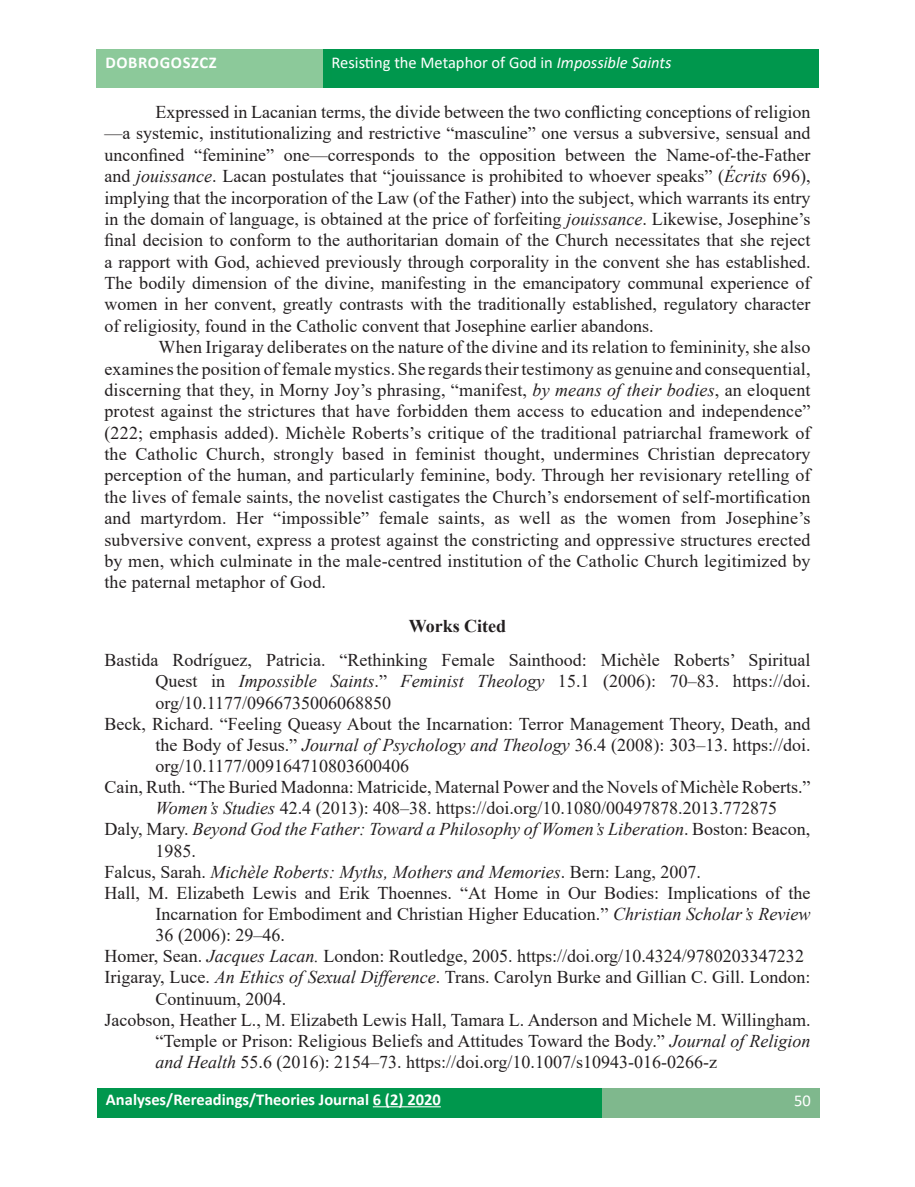
<style>
.page{position:relative;width:915px;height:1187px;background:#fff}
.page>*{position:absolute;margin:0;border:0;box-sizing:border-box;transform-origin:0 0}
.t1{font:18px/21.3px "Times New Roman";color:#231f20;text-align:justify}
.t2{font:italic 18px "Times New Roman";color:#231f20}
.t3{font:700 18px "Times New Roman";color:#231f20}
.t4{font:16.5px "Calibri";color:#fff}
.t5{font:700 16.5px "Calibri";color:#fff}
.t6{font:700 16.5px "Calibri";letter-spacing:.04em;color:#fff}
.s1{font-style:italic}
.s2{font-style:normal}
</style>
<div class="page">
<div style="left:97px;top:49px;width:226px;height:38px;background:#8cc99a"></div>
<div style="left:323px;top:49px;width:495px;height:38px;background:#00974d"></div>
<div style="left:602px;top:1088px;width:217px;height:30px;background:#7fb88d"></div>
<div style="left:97px;top:1088px;width:505px;height:30px;background:#00974d"></div>
<hr style="left:373px;top:1106px;width:67px;height:1px;background:#fff">
<p class="t6" style="left:105px;top:51px;width:113px">DOBROGOSZCZ</p>
<p class="t4" style="left:331px;top:51px;width:341px">Resisting the Metaphor of God in <span class="s1">Impossible Saints</span></p>
<p class="t1" style="left:104px;top:101px;width:707px;text-indent:51px">Expressed in Lacanian terms, the divide between the two conflicting conceptions of religion —a systemic, institutionalizing and restrictive “masculine” one versus a subversive, sensual and unconfined “feminine” one—corresponds to the opposition between the Name-of-the-Father and <span class="s1">jouissance</span>. Lacan postulates that “jouissance is prohibited to whoever speaks” (<span class="s1">Écrits</span> 696), implying that the incorporation of the Law (of the Father) into the subject, which warrants its entry in the domain of language, is obtained at the price of forfeiting <span class="s1">jouissance</span>. Likewise, Josephine’s final decision to conform to the authoritarian domain of the Church necessitates that she reject a rapport with God, achieved previously through corporality in the convent she has established.<br>The bodily dimension of the divine, manifesting in the emancipatory communal experience of women in her convent, greatly contrasts with the traditionally established, regulatory character of religiosity, found in the Catholic convent that Josephine earlier abandons.</p>
<p class="t1" style="left:104px;top:336px;width:707px;text-indent:54px">When Irigaray deliberates on the nature of the divine and its relation to femininity, she also examines the position of female mystics. She regards their testimony as genuine and consequential, discerning that they, in Morny Joy’s phrasing, “manifest, <span class="s1">by means of their bodies</span>, an eloquent protest against the strictures that have forbidden them access to education and independence” (222; emphasis added). Michèle Roberts’s critique of the traditional patriarchal framework of the Catholic Church, strongly based in feminist thought, undermines Christian deprecatory perception of the human, and particularly feminine, body. Through her revisionary retelling of the lives of female saints, the novelist castigates the Church’s endorsement of self-mortification and martyrdom. Her “impossible” female saints, as well as the women from Josephine’s subversive convent, express a protest against the constricting and oppressive structures erected by men, which culminate in the male-centred institution of the Catholic Church legitimized by the paternal metaphor of God.</p>
<p class="t3" style="left:408px;top:613px;width:99px">Works Cited</p>
<p class="t1" style="left:104px;top:649px;width:707px">Bastida Rodríguez, Patricia. “Rethinking Female Sainthood: Michèle Roberts’ Spiritual</p>
<p class="t1" style="left:155px;top:670px;width:656px">Quest in <span class="s1">Impossible Saints</span>.” <span class="s1">Feminist Theology</span> 15.1 (2006): 70–83. https://doi.</p>
<p class="t1" style="left:155px;top:691px;width:237px">org/10.1177/0966735006068850</p>
<p class="t1" style="left:104px;top:712px;width:707px">Beck, Richard. “Feeling Queasy About the Incarnation: Terror Management Theory, Death, and</p>
<p class="t1" style="left:155px;top:733px;width:656px">the Body of Jesus.” <span class="s1">Journal of Psychology and Theology</span> 36.4 (2008): 303–13. https://doi.</p>
<p class="t1" style="left:155px;top:754px;width:255px">org/10.1177/009164710803600406</p>
<p class="t1" style="left:104px;top:775px;width:707px">Cain, Ruth. “The Buried Madonna: Matricide, Maternal Power and the Novels of Michèle Roberts.”</p>
<p class="t1" style="left:155px;top:797px;width:623px"><span class="s1">Women’s Studies</span> 42.4 (2013): 408–38. https://doi.org/10.1080/00497878.2013.772875</p>
<p class="t2" style="left:104px;top:817px;width:707px"><span class="s2">Daly, Mary.</span> Beyond God the Father: Toward a Philosophy of Women’s Liberation<span class="s2">. Boston: Beacon,</span></p>
<p class="t1" style="left:155px;top:839px;width:42px">1985.</p>
<p class="t2" style="left:104px;top:859px;width:597px"><span class="s2">Falcus, Sarah.</span> Michèle Roberts: Myths, Mothers and Memories<span class="s2">. Bern: Lang, 2007.</span></p>
<p class="t1" style="left:104px;top:881px;width:707px">Hall, M. Elizabeth Lewis and Erik Thoennes. “At Home in Our Bodies: Implications of the</p>
<p class="t1" style="left:155px;top:902px;width:656px">Incarnation for Embodiment and Christian Higher Education.” <span class="s1">Christian Scholar’s Review</span></p>
<p class="t1" style="left:155px;top:923px;width:131px">36 (2006): 29–46.</p>
<p class="t1" style="left:104px;top:944px;width:700px">Homer, Sean. <span class="s1">Jacques Lacan.</span> London: Routledge, 2005. https://doi.org/10.4324/9780203347232</p>
<p class="t1" style="left:104px;top:966px;width:707px">Irigaray, Luce. <span class="s1">An Ethics of Sexual Difference</span>. Trans. Carolyn Burke and Gillian C. Gill. London:</p>
<p class="t1" style="left:155px;top:987px;width:132px">Continuum, 2004.</p>
<p class="t1" style="left:104px;top:1008px;width:707px">Jacobson, Heather L., M. Elizabeth Lewis Hall, Tamara L. Anderson and Michele M. Willingham.</p>
<p class="t1" style="left:155px;top:1029px;width:656px">“Temple or Prison: Religious Beliefs and Attitudes Toward the Body.” <span class="s1">Journal of Religion</span></p>
<p class="t1" style="left:155px;top:1050px;width:563px"><span class="s1">and Health</span> 55.6 (2016): 2154–73. https://doi.org/10.1007/s10943-016-0266-z</p>
<p class="t5" style="left:106px;top:1087px;width:336px">Analyses/Rereadings/Theories Journal 6 (2) 2020</p>
<p class="t4" style="left:793px;top:1088px;width:18px">50</p>
</div>
